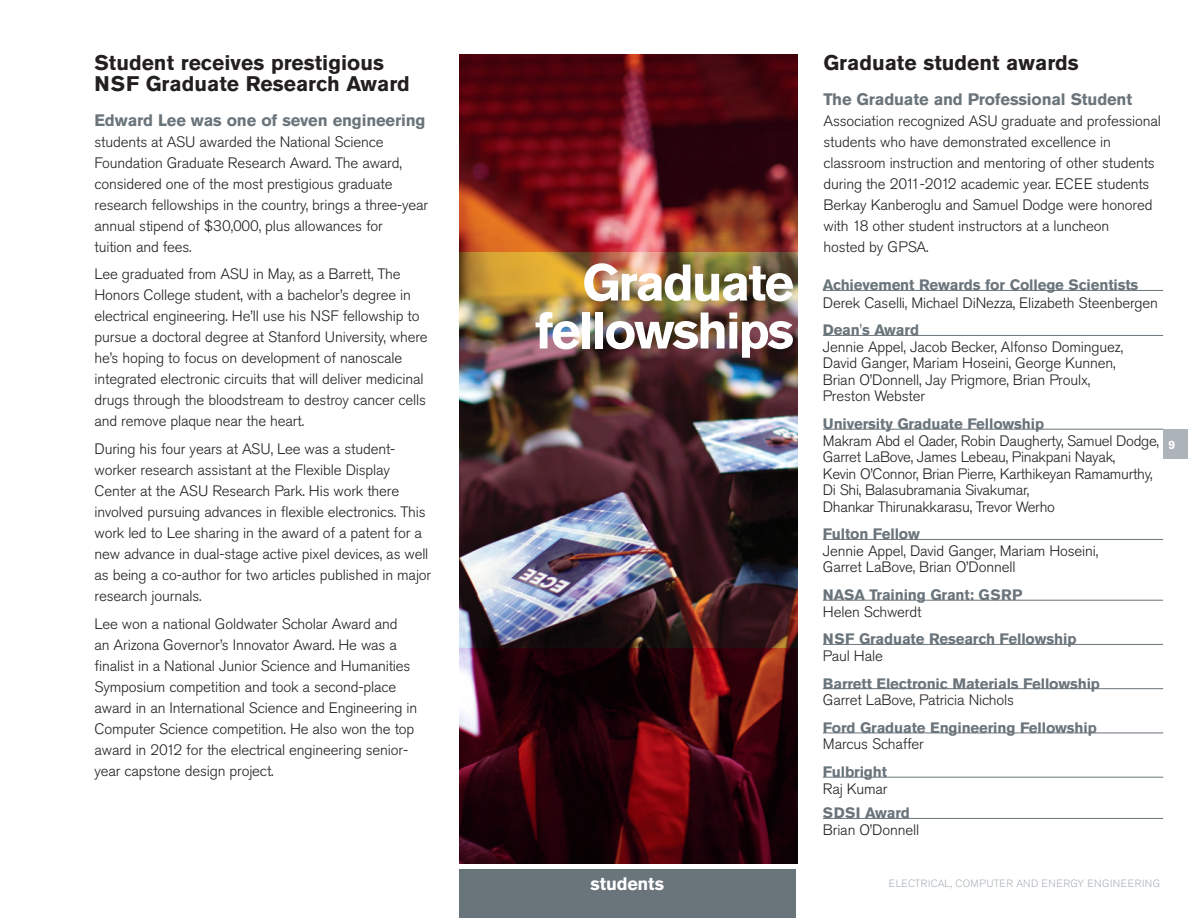
<style>
.page{position:relative;width:1188px;height:918px;background:#fff}
.page>*{position:absolute;margin:0;border:0;box-sizing:border-box;transform-origin:0 0}
.Center_Name_Head{font:700 51px/48px "Akzidenz Grotesk Pro";letter-spacing:-.04em;color:#fff;text-align:right}
._1Annual_Report_Text{font:700 21px/21px "Akzidenz Grotesk Pro";color:#231f20}
.t1{font:700 18px "Akzidenz Grotesk Pro";letter-spacing:-.01em;color:#fff}
._1Annual_Report_Text-2{font:700 16.5px "Akzidenz Grotesk Pro";letter-spacing:-.01em;color:#6a747b}
._1Annual_Report_Text-3{font:300 15px/21px "Akzidenz Grotesk Pro";letter-spacing:-.01em;color:#231f20}
.Center_Name_Head-2{font:300 15px/16.5px "Akzidenz Grotesk Pro";letter-spacing:-.01em;color:#231f20}
.Paragraph_Style_1{font:700 15px "Akzidenz Grotesk Pro";letter-spacing:-.01em;color:#6a747b}
.Research_faculty{font:300 15px "Akzidenz Grotesk Pro";letter-spacing:-.01em;color:#231f20}
.t2{font:700 12px "Akzidenz Grotesk Pro";color:#fff}
.t3{font:300 10.5px "Akzidenz Grotesk Pro";letter-spacing:.03em;color:#acb3b9}
</style>
<div class="page">
<hr style="left:823px;top:290px;width:340px;height:1px;background:#6a747b">
<hr style="left:823px;top:335px;width:340px;height:1px;background:#6a747b">
<hr style="left:823px;top:429px;width:340px;height:1px;background:#6a747b">
<hr style="left:823px;top:539px;width:340px;height:1px;background:#6a747b">
<hr style="left:823px;top:600px;width:340px;height:1px;background:#6a747b">
<hr style="left:823px;top:644px;width:340px;height:1px;background:#6a747b">
<hr style="left:823px;top:688px;width:340px;height:1px;background:#6a747b">
<hr style="left:823px;top:733px;width:340px;height:1px;background:#6a747b">
<hr style="left:823px;top:777px;width:340px;height:1px;background:#6a747b">
<hr style="left:823px;top:818px;width:340px;height:1px;background:#6a747b">
<img style="left:459px;top:252px;width:338px;height:396px">
<img style="left:459px;top:54px;width:338px;height:198px">
<svg style="left:459px;top:648px;width:338px;height:216px;background:#3a0a0f"></svg>
<div style="left:459px;top:870px;width:337px;height:48px;background:#6a747b"></div>
<div style="left:1163px;top:430px;width:25px;height:29px;background:#acb3b9"></div>
<p class="_1Annual_Report_Text" style="left:94px;top:52px;width:317px">Student receives prestigious<br>NSF Graduate Research Award</p>
<p class="_1Annual_Report_Text-2" style="left:94px;top:109px;width:333px">Edward Lee was one of seven engineering</p>
<p class="_1Annual_Report_Text-3" style="left:95px;top:131px;width:335px">students at ASU awarded the National Science Foundation Graduate Research Award. The award, considered one of the most prestigious graduate research fellowships in the country, brings a three-year annual stipend of $30,000, plus allowances for<br>tuition and fees.</p>
<p class="_1Annual_Report_Text-3" style="left:95px;top:264px;width:335px">Lee graduated from ASU in May, as a Barrett, The Honors College student, with a bachelor’s degree in electrical engineering. He’ll use his NSF fellowship to pursue a doctoral degree at Stanford University, where he’s hoping to focus on development of nanoscale integrated electronic circuits that will deliver medicinal drugs through the bloodstream to destroy cancer cells and remove plaque near the heart.</p>
<p class="_1Annual_Report_Text-3" style="left:95px;top:438px;width:338px">During his four years at ASU, Lee was a student&shy;worker research assistant at the Flexible Display Center at the ASU Research Park. His work there involved pursuing advances in flexible electronics. This work led to Lee sharing in the award of a patent for a new advance in dual-stage active pixel devices, as well as being a co-author for two articles published in major research journals.</p>
<p class="_1Annual_Report_Text-3" style="left:95px;top:613px;width:324px">Lee won a national Goldwater Scholar Award and<br>an Arizona Governor’s Innovator Award. He was a finalist in a National Junior Science and Humanities Symposium competition and took a second-place award in an International Science and Engineering in Computer Science competition. He also won the top award in 2012 for the electrical engineering senior&shy;year capstone design project.</p>
<p class="Center_Name_Head" style="left:535px;top:258px;width:261px">Graduate fellowships</p>
<p class="_1Annual_Report_Text" style="left:824px;top:52px;width:257px">Graduate student awards</p>
<p class="_1Annual_Report_Text-2" style="left:824px;top:89px;width:310px">The Graduate and Professional Student</p>
<p class="_1Annual_Report_Text-3" style="left:824px;top:111px;width:339px">Association recognized ASU graduate and professional students who have demonstrated excellence in classroom instruction and mentoring of other students during the 2011-2012 academic year. ECEE students Berkay Kanberoglu and Samuel Dodge were honored with 18 other student instructors at a luncheon<br>hosted by GPSA.</p>
<p class="Paragraph_Style_1" style="left:823px;top:275px;width:317px">Achievement Rewards for College Scientists</p>
<p class="Research_faculty" style="left:823px;top:293px;width:337px">Derek Caselli, Michael DiNezza, Elizabeth Steenbergen</p>
<p class="Paragraph_Style_1" style="left:823px;top:320px;width:98px">Dean's Award</p>
<p class="Center_Name_Head-2" style="left:823px;top:338px;width:302px">Jennie Appel, Jacob Becker, Alfonso Dominguez, David Ganger, Mariam Hoseini, George Kunnen, Brian O’Donnell, Jay Prigmore, Brian Proulx, Preston Webster</p>
<p class="Paragraph_Style_1" style="left:823px;top:414px;width:223px">University Graduate Fellowship</p>
<p class="Center_Name_Head-2" style="left:823px;top:432px;width:338px">Makram Abd el Qader, Robin Daugherty, Samuel Dodge, Garret LaBove, James Lebeau, Pinakpani Nayak,<br>Kevin O’Connor, Brian Pierre, Karthikeyan Ramamurthy, Di Shi, Balasubramania Sivakumar,<br>Dhankar Thirunakkarasu, Trevor Werho</p>
<p class="Paragraph_Style_1" style="left:823px;top:524px;width:99px">Fulton Fellow</p>
<p class="Center_Name_Head-2" style="left:823px;top:542px;width:277px">Jennie Appel, David Ganger, Mariam Hoseini,<br>Garret LaBove, Brian O’Donnell</p>
<p class="Paragraph_Style_1" style="left:823px;top:585px;width:201px">NASA Training Grant: GSRP</p>
<p class="Center_Name_Head-2" style="left:823px;top:603px;width:100px">Helen Schwerdt</p>
<p class="Paragraph_Style_1" style="left:823px;top:629px;width:255px">NSF Graduate Research Fellowship</p>
<p class="Center_Name_Head-2" style="left:823px;top:647px;width:61px">Paul Hale</p>
<p class="Paragraph_Style_1" style="left:823px;top:674px;width:279px">Barrett Electronic Materials Fellowship</p>
<p class="Center_Name_Head-2" style="left:823px;top:692px;width:193px">Garret LaBove, Patricia Nichols</p>
<p class="Paragraph_Style_1" style="left:823px;top:718px;width:275px">Ford Graduate Engineering Fellowship</p>
<p class="Center_Name_Head-2" style="left:823px;top:736px;width:102px">Marcus Schaffer</p>
<p class="Paragraph_Style_1" style="left:823px;top:762px;width:66px">Fulbright</p>
<p class="Center_Name_Head-2" style="left:823px;top:780px;width:66px">Raj Kumar</p>
<p class="Paragraph_Style_1" style="left:823px;top:803px;width:88px">SDSI Award</p>
<p class="Center_Name_Head-2" style="left:823px;top:821px;width:98px">Brian O’Donnell</p>
<p class="t2" style="left:1169px;top:437px;width:8px">9</p>
<p class="t1" style="left:591px;top:872px;width:75px">students</p>
<p class="t3" style="left:889px;top:876px;width:273px">ELECTRICAL, COMPUTER AND ENERGY ENGINEERING</p>
</div>
